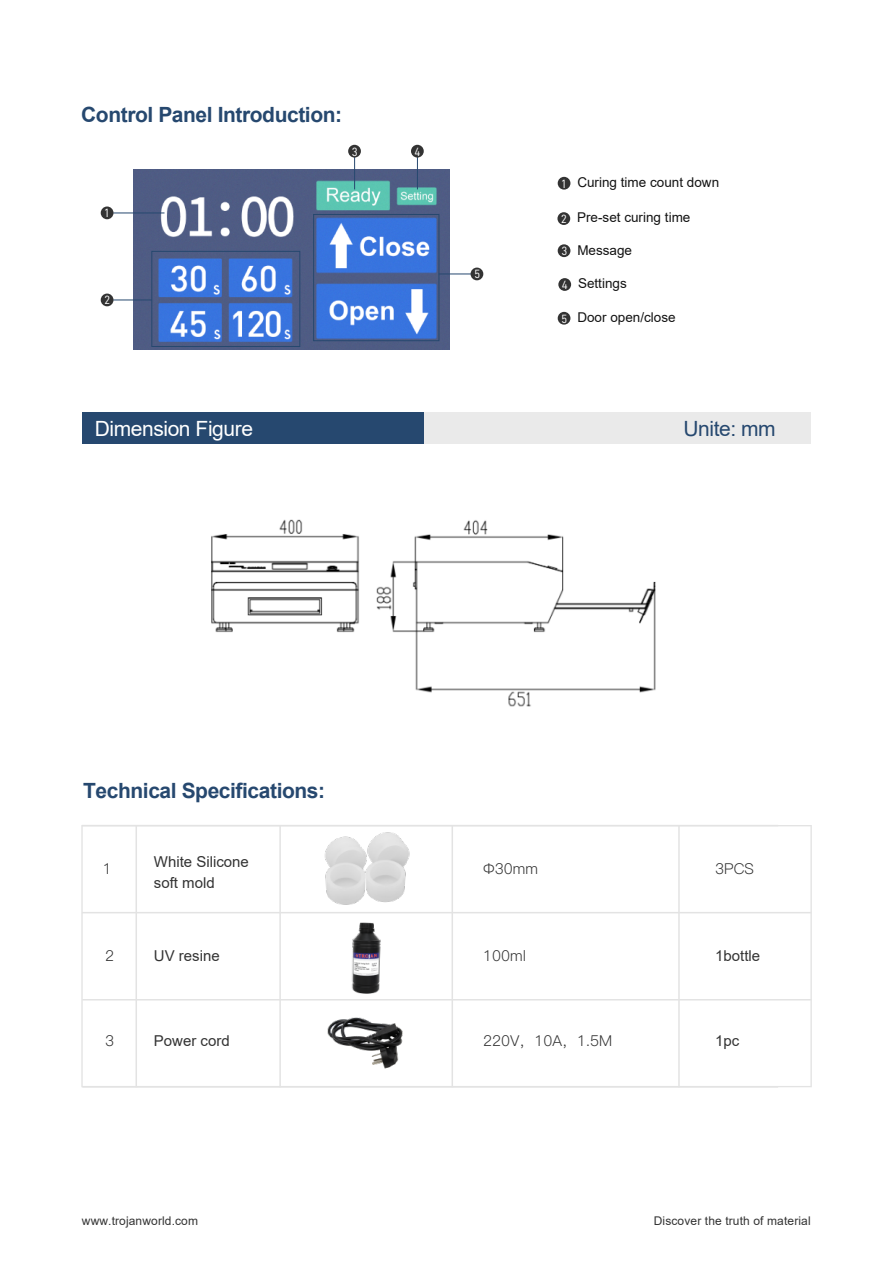
<style>
.page{position:relative;width:893px;height:1263px;background:#fff}
.page>*{position:absolute;margin:0;border:0;box-sizing:border-box;transform-origin:0 0}
.t1{font:700 21px "Arial";letter-spacing:-.02em;color:#26486f}
.t2{font:21px "Arial";letter-spacing:-.02em;color:#fff}
.t3{font:21px "Arial";letter-spacing:-.02em;color:#26486f}
.t4{font:15px/21px "Arial";color:#333}
.t5{font:15px "Ping Fang SC Regular";color:#333}
.t6{font:13.5px "Arial";color:#131313}
.t7{font:12px "Arial";letter-spacing:.01em;color:#333}
.t8{font:12px "D DIN";color:#fff}
.s1{font-family:"D DIN";font-size:12px;color:#fff}
</style>
<div class="page">
<div style="left:82px;top:412px;width:342px;height:31px;background:#26486f"></div>
<div style="left:424px;top:412px;width:386px;height:31px;background:#eaeaea"></div>
<img style="left:134px;top:169px;width:315px;height:180px">
<hr style="left:113px;top:213px;width:51px;height:1px;background:#26486f">
<hr style="left:113px;top:300px;width:39px;height:1px;background:#26486f">
<div style="left:151px;top:251px;width:149px;height:96px;border:1px solid #26486f"></div>
<div style="left:313px;top:214px;width:126px;height:127px;border:1px solid #26486f"></div>
<hr style="left:354px;top:156px;width:1px;height:33px;background:#26486f">
<hr style="left:417px;top:156px;width:1px;height:33px;background:#26486f">
<hr style="left:439px;top:274px;width:33px;height:1px;background:#26486f">
<img style="left:211px;top:519px;width:445px;height:188px">
<div style="left:101px;top:206px;width:12px;height:13px;background:#333;border-radius:50%"></div>
<div style="left:558px;top:177px;width:12px;height:13px;background:#333;border-radius:50%"></div>
<div style="left:557px;top:212px;width:13px;height:13px;background:#333;border-radius:50%"></div>
<div style="left:558px;top:244px;width:12px;height:13px;background:#333;border-radius:50%"></div>
<div style="left:558px;top:312px;width:12px;height:13px;background:#333;border-radius:50%"></div>
<div style="left:558px;top:278px;width:13px;height:13px;background:#333;border-radius:50%"></div>
<div style="left:348px;top:145px;width:13px;height:13px;background:#333;border-radius:50%"></div>
<div style="left:411px;top:145px;width:13px;height:13px;background:#333;border-radius:50%"></div>
<div style="left:471px;top:268px;width:12px;height:12px;background:#333;border-radius:50%"></div>
<div style="left:101px;top:294px;width:12px;height:12px;background:#333;border-radius:50%"></div>
<svg style="left:81px;top:825px;width:731px;height:262px"></svg>
<hr style="left:82px;top:999px;width:729px;height:1px;background:#e3e3e3">
<hr style="left:82px;top:1086px;width:696px;height:1px;background:#e3e3e3">
<hr style="left:82px;top:912px;width:729px;height:1px;background:#e3e3e3">
<hr style="left:82px;top:825px;width:696px;height:1px;background:#e3e3e3">
<hr style="left:136px;top:825px;width:1px;height:262px;background:#e3e3e3">
<hr style="left:279px;top:825px;width:2px;height:262px;background:#e3e3e3">
<hr style="left:452px;top:825px;width:1px;height:262px;background:#e3e3e3">
<hr style="left:678px;top:825px;width:2px;height:262px;background:#e3e3e3">
<img style="left:322px;top:1013px;width:86px;height:59px">
<img style="left:341px;top:915px;width:49px;height:80px">
<img style="left:315px;top:830px;width:99px;height:76px">
<h1 class="t1" style="left:81px;top:100px;width:262px">Control Panel Introduction:</h1>
<p class="t8" style="left:352px;top:145px;width:7px">3</p>
<p class="t8" style="left:414px;top:145px;width:7px">4</p>
<p class="t8" style="left:105px;top:207px;width:5px">1</p>
<p class="t8" style="left:104px;top:294px;width:7px">2</p>
<p class="t8" style="left:474px;top:268px;width:7px">5</p>
<p class="t6" style="left:562px;top:173px;width:159px"><span class="s1">1</span> Curing time count down</p>
<p class="t6" style="left:561px;top:208px;width:131px"><span class="s1">2</span> Pre-set curing time</p>
<p class="t6" style="left:561px;top:240px;width:72px"><span class="s1">3</span> Message</p>
<p class="t6" style="left:562px;top:274px;width:67px"><span class="s1">4</span> Settings</p>
<p class="t6" style="left:561px;top:308px;width:116px"><span class="s1">5</span> Door open/close</p>
<h1 class="t2" style="left:95px;top:414px;width:160px">Dimension Figure</h1>
<h1 class="t3" style="left:683px;top:414px;width:94px">Unite: mm</h1>
<h1 class="t1" style="left:83px;top:776px;width:244px">Technical Specifications:</h1>
<p class="t5" style="left:103px;top:859px;width:10px">1</p>
<p class="t4" style="left:154px;top:851px;width:97px">White Silicone soft mold</p>
<p class="t5" style="left:483px;top:859px;width:56px">Φ30mm</p>
<p class="t5" style="left:715px;top:859px;width:40px">3PCS</p>
<p class="t5" style="left:105px;top:947px;width:10px">2</p>
<p class="t4" style="left:154px;top:945px;width:67px">UV resine</p>
<p class="t5" style="left:483px;top:947px;width:44px">100ml</p>
<p class="t4" style="left:715px;top:945px;width:47px">1bottle</p>
<p class="t5" style="left:105px;top:1032px;width:10px">3</p>
<p class="t4" style="left:154px;top:1030px;width:77px">Power cord</p>
<p class="t5" style="left:483px;top:1032px;width:130px">220V，10A，1.5M</p>
<p class="t4" style="left:715px;top:1030px;width:26px">1pc</p>
<p class="t7" style="left:82px;top:1212px;width:118px">www.trojanworld.com</p>
<p class="t7" style="left:654px;top:1213px;width:158px">Discover the truth of material</p>
</div>
